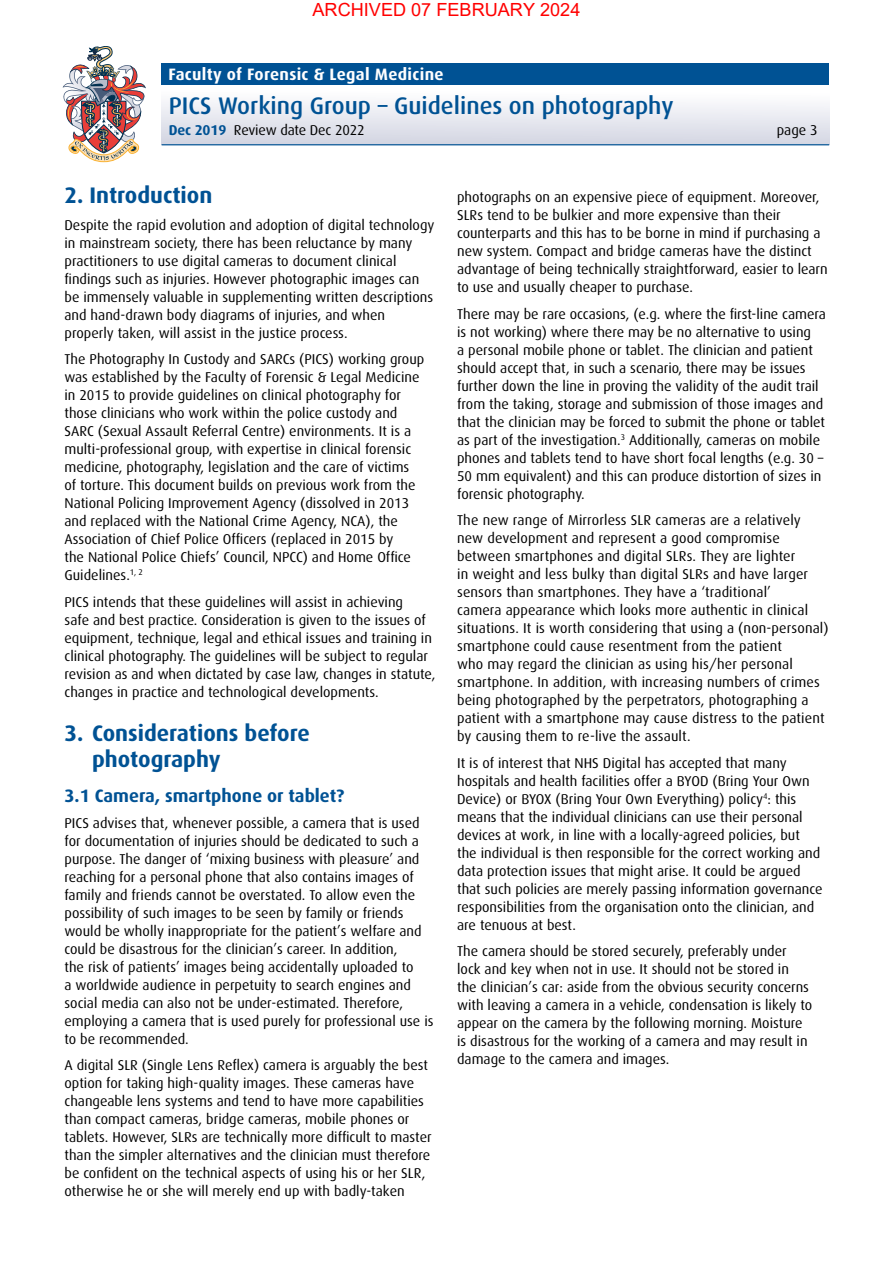
<style>
.page{position:relative;width:893px;height:1263px;background:#fff}
.page>*{position:absolute;margin:0;border:0;box-sizing:border-box;transform-origin:0 0}
.t1{font:500 24px "Dax";color:#005294}
.t2{font:700 22.5px/25.5px "Dax";color:#005294}
.t3{font:18.15px "Arial";color:#f00}
.t4{font:700 18px "Dax";color:#005294}
.t5{font:700 16.5px "Dax";letter-spacing:.02em;color:#fff}
.t6{font:14.25px/18px "Dax";color:#000}
.s1{font-weight:700;color:#005294}
</style>
<div class="page">
<img style="left:63px;top:46px;width:83px;height:116px">
<div style="left:162px;top:85px;width:667px;height:60px;background:linear-gradient(to bottom,#fff,#d3d6e3)"></div>
<div style="left:162px;top:64px;width:667px;height:21px;background:#005294"></div>
<hr style="left:162px;top:144px;width:667px;height:1px;background:#005294">
<p class="t3" style="left:313px;top:-3px;width:269px">ARCHIVED 07 FEBRUARY 2024</p>
<p class="t5" style="left:168px;top:65px;width:277px">Faculty of Forensic &amp; Legal Medicine</p>
<h1 class="t1" style="left:169px;top:92px;width:506px">PICS Working Group – Guidelines on photography</h1>
<p class="t6" style="left:169px;top:122px;width:197px"><span class="s1">Dec 2019</span> Review date Dec 2022</p>
<p class="t6" style="left:777px;top:122px;width:43px">page 3</p>
<h2 class="t2" style="left:64px;top:183px;width:149px">2. Introduction</h2>
<p class="t6" style="left:64px;top:216px;width:372px">Despite the rapid evolution and adoption of digital technology in mainstream society, there has been reluctance by many practitioners to use digital cameras to document clinical findings such as injuries. However photographic images can be immensely valuable in supplementing written descriptions and hand-drawn body diagrams of injuries, and when properly taken, will assist in the justice process.</p>
<p class="t6" style="left:64px;top:350px;width:361px">The Photography In Custody and SARCs (PICS) working group was established by the Faculty of Forensic &amp; Legal Medicine in 2015 to provide guidelines on clinical photography for those clinicians who work within the police custody and SARC (Sexual Assault Referral Centre) environments. It is a multi-professional group, with expertise in clinical forensic medicine, photography, legislation and the care of victims of torture. This document builds on previous work from the National Policing Improvement Agency (dissolved in 2013 and replaced with the National Crime Agency, NCA), the Association of Chief Police Officers (replaced in 2015 by<br>the National Police Chiefs’ Council, NPCC) and Home Office Guidelines.<sup>1,</sup> <sup>2</sup></p>
<p class="t6" style="left:64px;top:593px;width:373px">PICS intends that these guidelines will assist in achieving<br>safe and best practice. Consideration is given to the issues of equipment, technique, legal and ethical issues and training in clinical photography. The guidelines will be subject to regular revision as and when dictated by case law, changes in statute, changes in practice and technological developments.</p>
<h2 class="t2" style="left:92px;top:721px;width:219px;text-indent:-28px">3. Considerations before photography</h2>
<p class="t4" style="left:64px;top:786px;width:281px">3.1 Camera, smartphone or tablet?</p>
<p class="t6" style="left:64px;top:814px;width:371px">PICS advises that, whenever possible, a camera that is used for documentation of injuries should be dedicated to such a purpose. The danger of ‘mixing business with pleasure’ and reaching for a personal phone that also contains images of family and friends cannot be overstated. To allow even the possibility of such images to be seen by family or friends would be wholly inappropriate for the patient’s welfare and could be disastrous for the clinician’s career. In addition,<br>the risk of patients’ images being accidentally uploaded to<br>a worldwide audience in perpetuity to search engines and social media can also not be under-estimated. Therefore, employing a camera that is used purely for professional use is to be recommended.</p>
<p class="t6" style="left:64px;top:1057px;width:369px">A digital SLR (Single Lens Reflex) camera is arguably the best option for taking high-quality images. These cameras have changeable lens systems and tend to have more capabilities than compact cameras, bridge cameras, mobile phones or tablets. However, SLRs are technically more difficult to master than the simpler alternatives and the clinician must therefore be confident on the technical aspects of using his or her SLR, otherwise he or she will merely end up with badly-taken</p>
<p class="t6" style="left:457px;top:189px;width:372px">photographs on an expensive piece of equipment. Moreover, SLRs tend to be bulkier and more expensive than their counterparts and this has to be borne in mind if purchasing a new system. Compact and bridge cameras have the distinct advantage of being technically straightforward, easier to learn to use and usually cheaper to purchase.</p>
<p class="t6" style="left:457px;top:305px;width:370px">There may be rare occasions, (e.g. where the first-line camera is not working) where there may be no alternative to using<br>a personal mobile phone or tablet. The clinician and patient should accept that, in such a scenario, there may be issues further down the line in proving the validity of the audit trail from the taking, storage and submission of those images and that the clinician may be forced to submit the phone or tablet as part of the investigation.<sup>3</sup> Additionally, cameras on mobile phones and tablets tend to have short focal lengths (e.g. 30 – 50 mm equivalent) and this can produce distortion of sizes in forensic photography.</p>
<p class="t6" style="left:457px;top:512px;width:373px">The new range of Mirrorless SLR cameras are a relatively new development and represent a good compromise between smartphones and digital SLRs. They are lighter<br>in weight and less bulky than digital SLRs and have larger sensors than smartphones. They have a ‘traditional’<br>camera appearance which looks more authentic in clinical situations. It is worth considering that using a (non-personal) smartphone could cause resentment from the patient<br>who may regard the clinician as using his/her personal smartphone. In addition, with increasing numbers of crimes being photographed by the perpetrators, photographing a patient with a smartphone may cause distress to the patient by causing them to re-live the assault.</p>
<p class="t6" style="left:457px;top:754px;width:367px">It is of interest that NHS Digital has accepted that many hospitals and health facilities offer a BYOD (Bring Your Own Device) or BYOX (Bring Your Own Everything) policy<sup>4</sup>: this means that the individual clinicians can use their personal devices at work, in line with a locally-agreed policies, but the individual is then responsible for the correct working and data protection issues that might arise. It could be argued that such policies are merely passing information governance responsibilities from the organisation onto the clinician, and are tenuous at best.</p>
<p class="t6" style="left:457px;top:943px;width:357px">The camera should be stored securely, preferably under lock and key when not in use. It should not be stored in<br>the clinician’s car: aside from the obvious security concerns with leaving a camera in a vehicle, condensation is likely to appear on the camera by the following morning. Moisture is disastrous for the working of a camera and may result in damage to the camera and images.</p>
</div>
